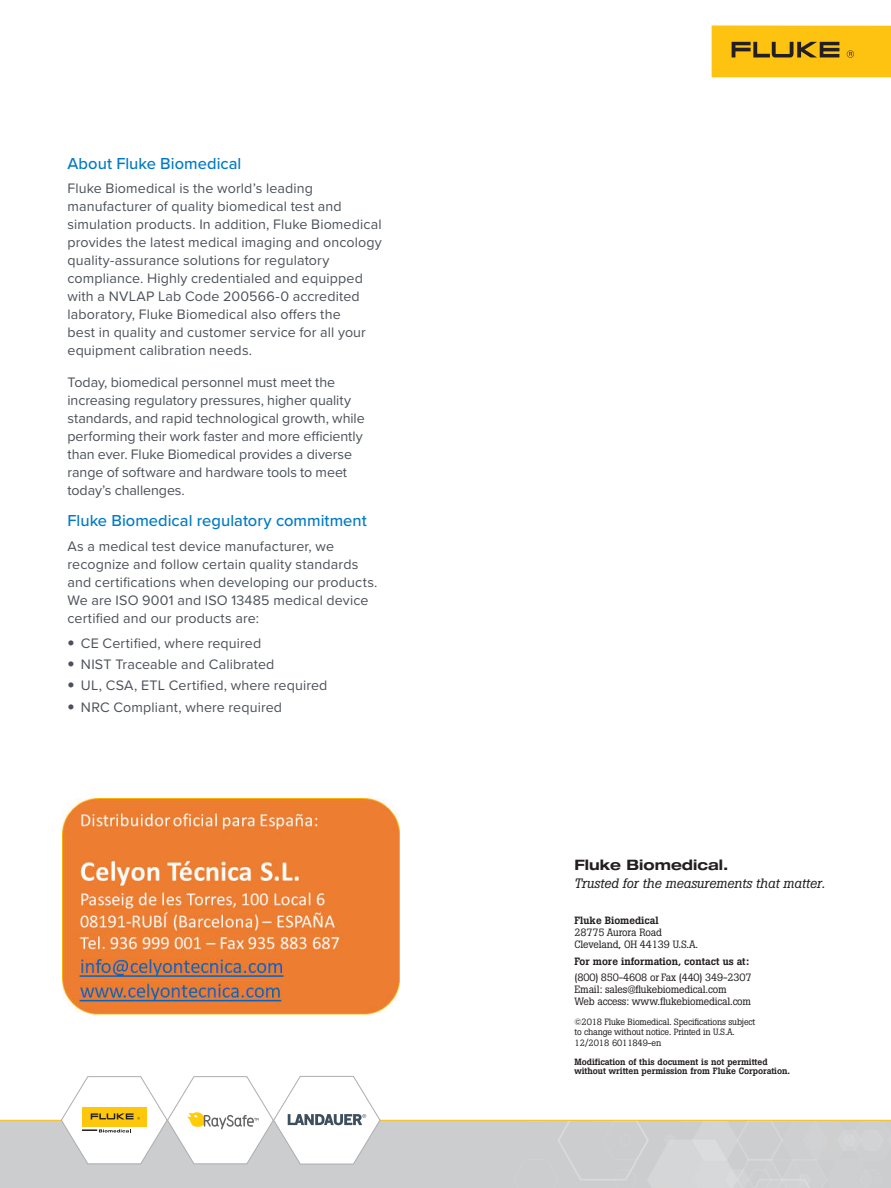
<style>
.page{position:relative;width:891px;height:1188px;background:#fff}
.page>*{position:absolute;margin:0;border:0;box-sizing:border-box;transform-origin:0 0}
.Header_1{font:500 16.5px "Proxima Nova";color:#007bc3}
.t1{font:700 expanded 14.4px "Helvetica Neue LT Pro";color:#231f20}
.Body_copy{font:14.25px/18px "Proxima Nova";letter-spacing:.01em;color:#4c5159}
.Body_before_bullet_c{font:14.25px/18px "Proxima Nova";letter-spacing:.01em;color:#4c5159}
.t2{font:italic 13.5px "Boton Pro";color:#231f20}
.t3{font:10.5px/12px "Boton Pro";letter-spacing:-.015em;color:#231f20}
.t4{font:500 10.5px "Boton Pro";color:#231f20}
.t5{font:9px/10.5px "Boton Pro";letter-spacing:-.015em;color:#231f20}
.t6{font:500 9px/9.8px "Boton Pro";letter-spacing:-.005em;color:#231f20}
.s1{font-family:"Helvetica Neue LT Pro";font-weight:100;font-stretch:expanded}
</style>
<div class="page">
<div style="left:712px;top:26px;width:179px;height:51px;background:#fec210"></div>
<svg style="left:732px;top:42px;width:107px;height:15px"></svg>
<svg style="left:847px;top:50px;width:7px;height:8px"></svg>
<hr style="left:0;top:1120px;width:891px;height:1px;background:#ffc20d">
<svg style="left:61px;top:1076px;width:320px;height:89px"></svg>
<img style="left:62px;top:798px;width:337px;height:218px">
<p class="Header_1" style="left:68px;top:151px;width:175px">About Fluke Biomedical</p>
<p class="Body_copy" style="left:67px;top:179px;width:316px">Fluke Biomedical is the world’s leading manufacturer of quality biomedical test and simulation products. In addition, Fluke Biomedical provides the latest medical imaging and oncology quality-assurance solutions for regulatory compliance. Highly credentialed and equipped with a NVLAP Lab Code 200566-0 accredited laboratory, Fluke Biomedical also offers the<br>best in quality and customer service for all your equipment calibration needs.</p>
<p class="Body_copy" style="left:67px;top:372px;width:299px">Today, biomedical personnel must meet the increasing regulatory pressures, higher quality standards, and rapid technological growth, while performing their work faster and more efficiently than ever. Fluke Biomedical provides a diverse range of software and hardware tools to meet today’s challenges.</p>
<p class="Header_1" style="left:68px;top:508px;width:301px">Fluke Biomedical regulatory commitment</p>
<p class="Body_before_bullet_c" style="left:67px;top:537px;width:311px">As a medical test device manufacturer, we recognize and follow certain quality standards and certifications when developing our products.<br>We are ISO 9001 and ISO 13485 medical device certified and our products are:</p>
<p class="Body_copy" style="left:67px;top:633px;width:195px"><span class="s1">•</span> CE Certified, where required</p>
<p class="Body_copy" style="left:67px;top:655px;width:208px"><span class="s1">•</span> NIST Traceable and Calibrated</p>
<p class="Body_copy" style="left:67px;top:676px;width:261px"><span class="s1">•</span> UL, CSA, ETL Certified, where required</p>
<p class="Body_copy" style="left:67px;top:697px;width:216px"><span class="s1">•</span> NRC Compliant, where required</p>
<p class="t1" style="left:575px;top:855px;width:155px">Fluke Biomedical.</p>
<p class="t2" style="left:575px;top:874px;width:252px">Trusted for the measurements that matter.</p>
<p class="t4" style="left:575px;top:914px;width:86px">Fluke Biomedical</p>
<p class="t3" style="left:575px;top:927px;width:125px">28775 Aurora Road<br>Cleveland, OH 44139 U.S.A.</p>
<p class="t4" style="left:575px;top:954px;width:176px">For more information, contact us at:</p>
<p class="t3" style="left:575px;top:972px;width:178px">(800) 850-4608 or Fax (440) 349-2307</p>
<p class="t3" style="left:575px;top:984px;width:153px">Email: sales@flukebiomedical.com</p>
<p class="t3" style="left:575px;top:996px;width:178px">Web access: www.flukebiomedical.com</p>
<p class="t5" style="left:575px;top:1016px;width:182px">©2018 Fluke Biomedical. Specifications subject to change without notice. Printed in U.S.A.<br>12/2018 6011849-en</p>
<p class="t6" style="left:575px;top:1057px;width:217px">Modification of this document is not permitted without written permission from Fluke Corporation.</p>
</div>
